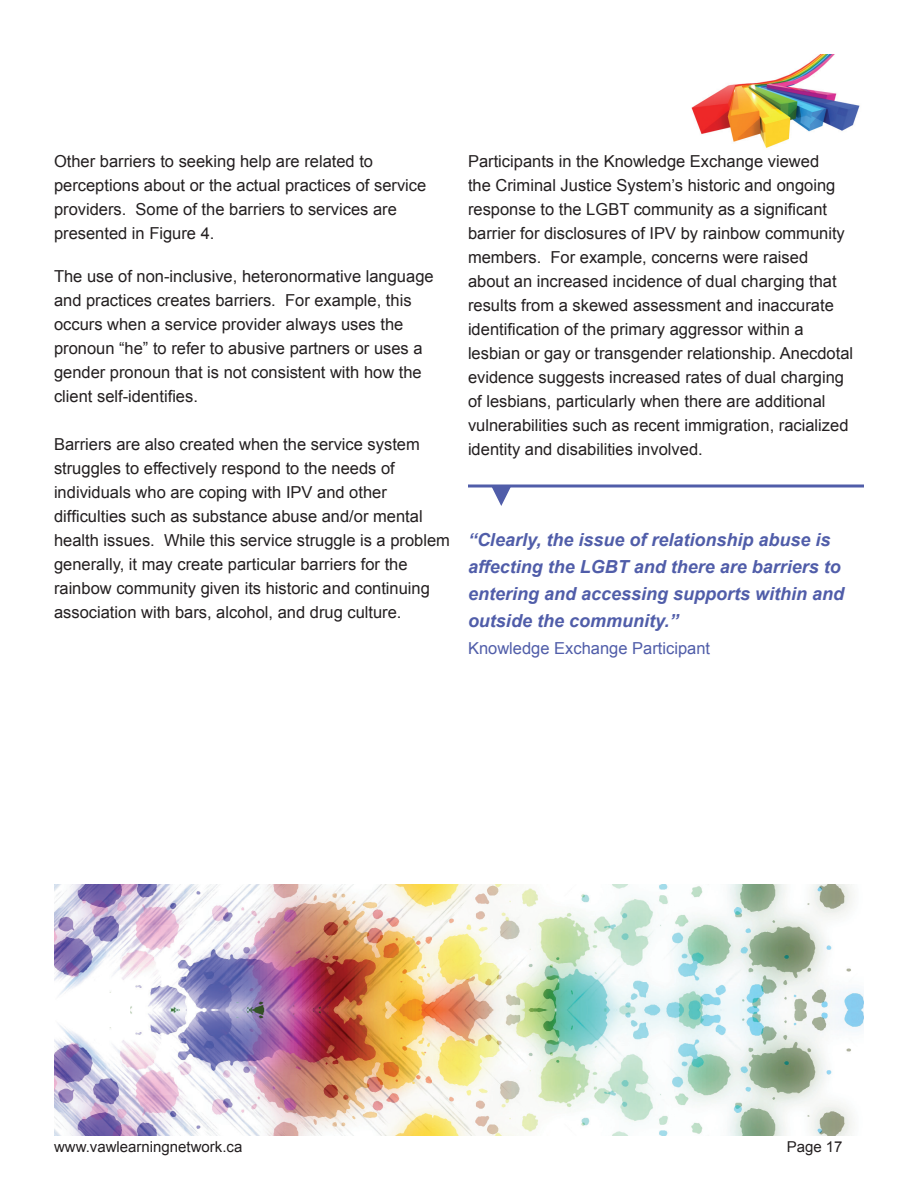
<style>
.page{position:relative;width:918px;height:1188px;background:#fff}
.page>*{position:absolute;margin:0;border:0;box-sizing:border-box;transform-origin:0 0}
.t1{font:italic 700 18px/27px "Arial";color:#505da9}
.t2{font:16.5px/24px "Arial";color:#231f20}
.t3{font:16.5px "Arial";color:#505da9}
.t4{font:15px "Arial";color:#231f20}
</style>
<div class="page">
<img style="left:691px;top:54px;width:169px;height:94px">
<svg style="left:468px;top:484px;width:396px;height:4px;background:#7b85be"></svg>
<svg style="left:491px;top:486px;width:20px;height:20px"></svg>
<img style="left:54px;top:885px;width:810px;height:250px">
<p class="t2" style="left:54px;top:149px;width:374px">Other barriers to seeking help are related to perceptions about or the actual practices of service providers. Some of the barriers to services are presented in Figure 4.</p>
<p class="t2" style="left:54px;top:265px;width:381px">The use of non-inclusive, heteronormative language and practices creates barriers. For example, this occurs when a service provider always uses the pronoun “he” to refer to abusive partners or uses a gender pronoun that is not consistent with how the client self-identifies.</p>
<p class="t2" style="left:54px;top:433px;width:397px">Barriers are also created when the service system struggles to effectively respond to the needs of individuals who are coping with IPV and other difficulties such as substance abuse and/or mental health issues. While this service struggle is a problem generally, it may create particular barriers for the rainbow community given its historic and continuing association with bars, alcohol, and drug culture.</p>
<p class="t2" style="left:468px;top:149px;width:387px">Participants in the Knowledge Exchange viewed<br>the Criminal Justice System’s historic and ongoing response to the LGBT community as a significant barrier for disclosures of IPV by rainbow community members. For example, concerns were raised about an increased incidence of dual charging that results from a skewed assessment and inaccurate identification of the primary aggressor within a lesbian or gay or transgender relationship. Anecdotal evidence suggests increased rates of dual charging of lesbians, particularly when there are additional vulnerabilities such as recent immigration, racialized identity and disabilities involved.</p>
<p class="t1" style="left:468px;top:527px;width:378px">“Clearly, the issue of relationship abuse is affecting the LGBT and there are barriers to entering and accessing supports within and outside the community.”</p>
<p class="t3" style="left:468px;top:638px;width:244px">Knowledge Exchange Participant</p>
<p class="t4" style="left:54px;top:1137px;width:190px">www.vawlearningnetwork.ca</p>
<p class="t4" style="left:787px;top:1137px;width:57px">Page 17</p>
</div>
